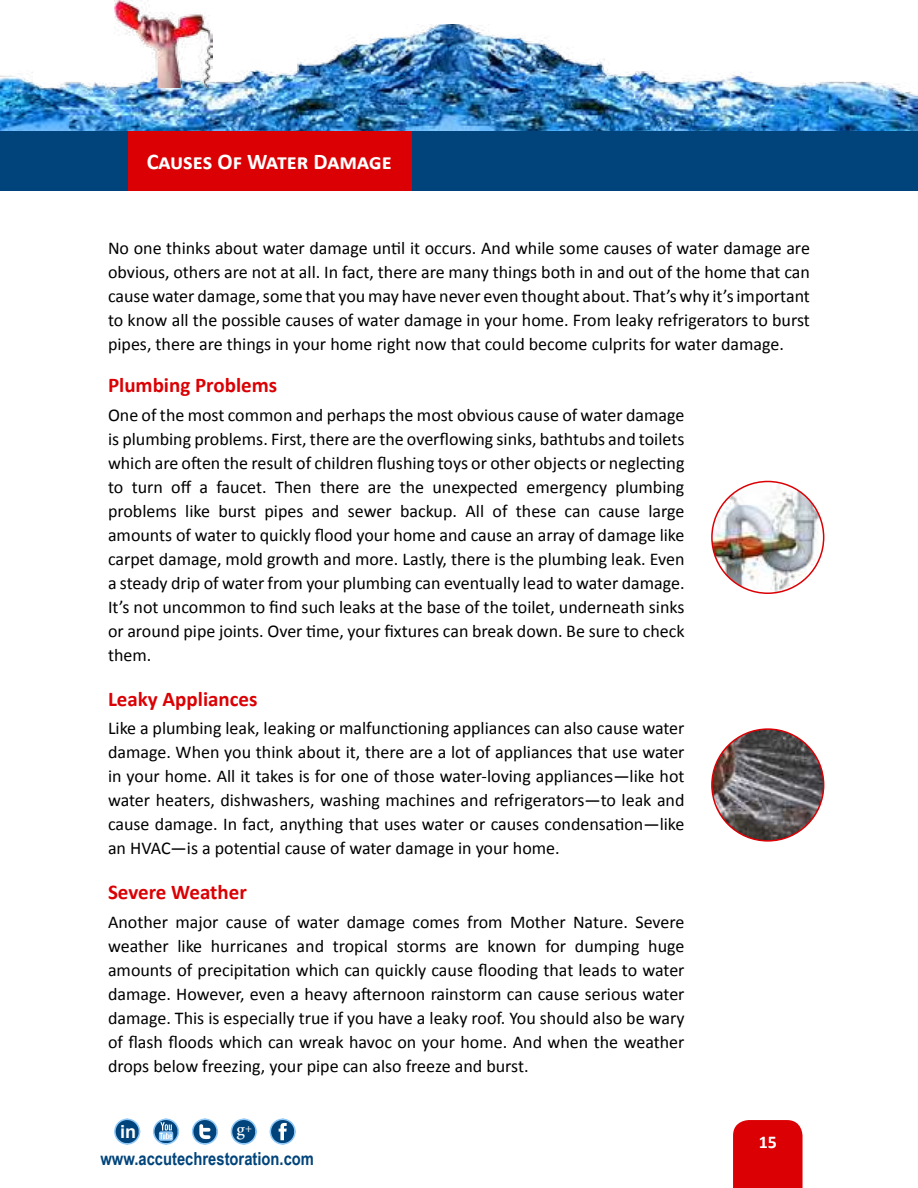
<style>
.page{position:relative;width:918px;height:1188px;background:#fff}
.page>*{position:absolute;margin:0;border:0;box-sizing:border-box;transform-origin:0 0}
.t1{font:700 22.5px "Calibri";color:#fff}
.t2{font:700 21px "Calibri";color:#db0004}
.t3{font:18px/24px "Calibri";color:#000;text-align:justify}
.t4{font:700 18px "Arial Narrow";color:#00447b}
.t5{font:700 18px "Calibri";color:#fff}
.t6{font:500 18px "Minion Pro";color:#fff}
.t7{font:700 18px "Arial";color:#fff}
</style>
<div class="page">
<img style="left:0;top:25px;width:918px;height:106px">
<img style="left:114px;top:0;width:98px;height:88px">
<div style="left:0;top:131px;width:918px;height:59px;background:#00447b"></div>
<div style="left:733px;top:1120px;width:70px;height:68px;background:#db0004"></div>
<svg style="left:191px;top:1118px;width:27px;height:27px"></svg>
<svg style="left:153px;top:1118px;width:27px;height:27px"></svg>
<svg style="left:269px;top:1118px;width:27px;height:27px"></svg>
<svg style="left:230px;top:1118px;width:27px;height:27px"></svg>
<svg style="left:114px;top:1118px;width:27px;height:27px"></svg>
<div style="left:128px;top:131px;width:283px;height:59px;background:#db0004"></div>
<img style="left:712px;top:481px;width:112px;height:112px;border-radius:56px">
<div style="left:711px;top:481px;width:113px;height:113px;border:2px solid #db0004;border-radius:50%"></div>
<img style="left:712px;top:729px;width:112px;height:112px;border-radius:56px">
<div style="left:711px;top:728px;width:113px;height:114px;border:2px solid #db0004;border-radius:50%"></div>
<p class="t1" style="left:147px;top:147px;width:246px">Causes Of Water Damage</p>
<p class="t3" style="left:108px;top:236px;width:703px">No one thinks about water damage until it occurs. And while some causes of water damage are obvious, others are not at all. In fact, there are many things both in and out of the home that can cause water damage, some that you may have never even thought about. That’s why it’s important to know all the possible causes of water damage in your home. From leaky refrigerators to burst pipes, there are things in your home right now that could become culprits for water damage.</p>
<p class="t2" style="left:108px;top:372px;width:171px">Plumbing Problems</p>
<p class="t3" style="left:108px;top:403px;width:578px">One of the most common and perhaps the most obvious cause of water damage is plumbing problems. First, there are the overflowing sinks, bathtubs and toilets which are often the result of children flushing toys or other objects or neglecting to turn off a faucet. Then there are the unexpected emergency plumbing problems like burst pipes and sewer backup. All of these can cause large amounts of water to quickly flood your home and cause an array of damage like carpet damage, mold growth and more. Lastly, there is the plumbing leak. Even a steady drip of water from your plumbing can eventually lead to water damage.<br>It’s not uncommon to find such leaks at the base of the toilet, underneath sinks or around pipe joints. Over time, your fixtures can break down. Be sure to check them.</p>
<p class="t2" style="left:108px;top:686px;width:151px">Leaky Appliances</p>
<p class="t3" style="left:108px;top:716px;width:578px">Like a plumbing leak, leaking or malfunctioning appliances can also cause water damage. When you think about it, there are a lot of appliances that use water in your home. All it takes is for one of those water-loving appliances—like hot water heaters, dishwashers, washing machines and refrigerators—to leak and cause damage. In fact, anything that uses water or causes condensation—like an HVAC—is a potential cause of water damage in your home.</p>
<p class="t2" style="left:108px;top:879px;width:140px">Severe Weather</p>
<p class="t3" style="left:108px;top:910px;width:578px">Another major cause of water damage comes from Mother Nature. Severe weather like hurricanes and tropical storms are known for dumping huge amounts of precipitation which can quickly cause flooding that leads to water damage. However, even a heavy afternoon rainstorm can cause serious water damage. This is especially true if you have a leaky roof. You should also be wary of flash floods which can wreak havoc on your home. And when the weather drops below freezing, your pipe can also freeze and burst.</p>
<p class="t7" style="left:120px;top:1120px;width:18px">in</p>
<p class="t6" style="left:237px;top:1117px;width:17px">g<sup>+</sup></p>
<p class="t4" style="left:101px;top:1145px;width:215px">www.accutechrestoration.com</p>
<p class="t5" style="left:759px;top:1130px;width:20px">15</p>
</div>
